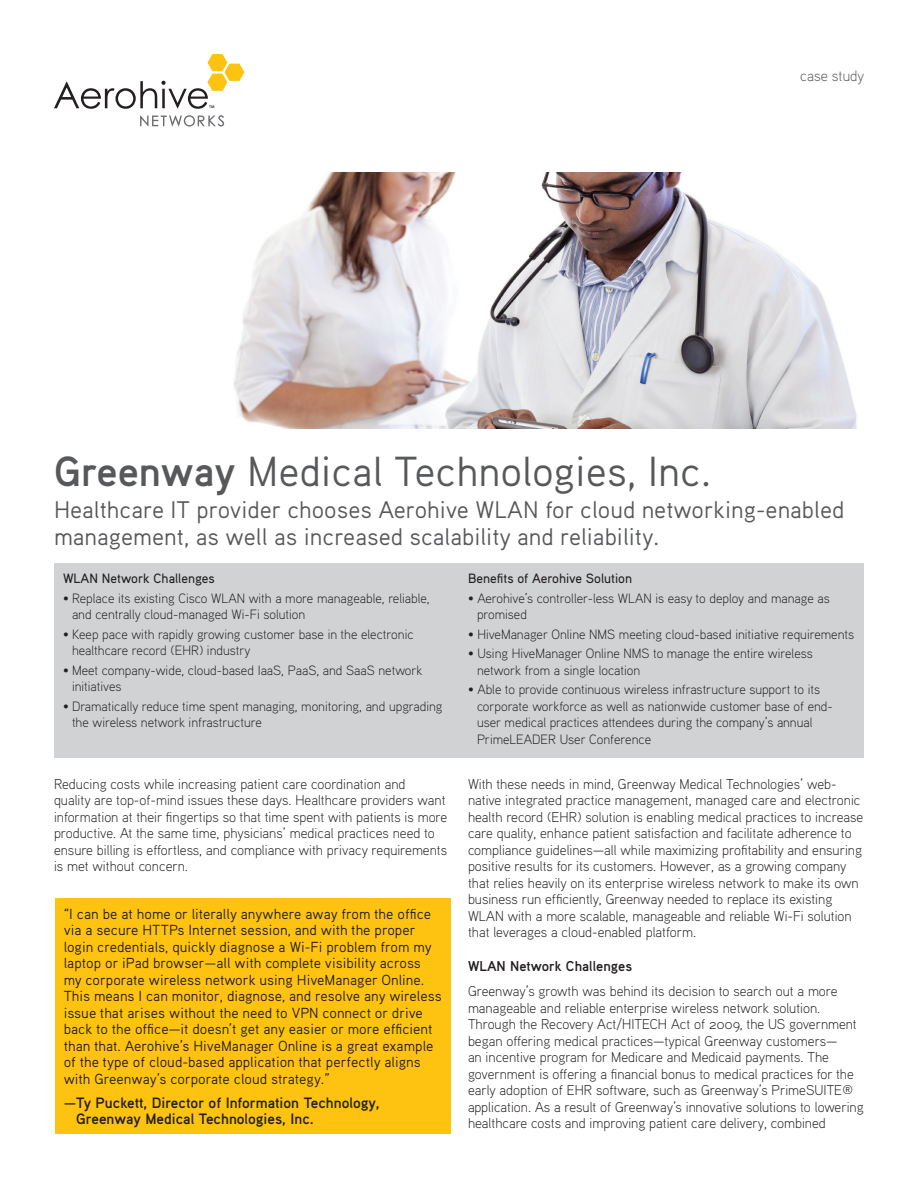
<style>
.page{position:relative;width:918px;height:1188px;background:#fff}
.page>*{position:absolute;margin:0;border:0;box-sizing:border-box;transform-origin:0 0}
.t1{font:42px "Aaux Pro";color:#57585a}
.t2{font:24px/27px "Aaux Pro";color:#57585a}
.t3{font:15px/16.5px "Aaux Pro Bold OSF";color:#231f20}
.t4{font:15px "Aaux Pro Light OSF";color:#57585a}
.t5{font:14.55px/16.5px "Aaux Pro";color:#231f20}
.t6{font:14.25px/16.5px "Aaux Pro Light OSF";color:#231f20}
.t7{font:14.25px "Aaux Pro Bold OSF";color:#231f20}
.t8{font:13.5px/16.5px "Aaux Pro Light OSF";color:#231f20}
.t9{font:500 13.5px "Aaux Pro";color:#231f20}
.s1{font-family:"Aaux Pro Bold OSF"}
</style>
<div class="page">
<svg style="left:140px;top:115px;width:84px;height:12px"></svg>
<svg style="left:54px;top:54px;width:190px;height:55px"></svg>
<img style="left:233px;top:173px;width:624px;height:256px">
<div style="left:54px;top:563px;width:810px;height:195px;background:#d1d2d4"></div>
<div style="left:55px;top:898px;width:396px;height:236px;background:#fec210"></div>
<p class="t4" style="left:800px;top:66px;width:66px">case study</p>
<h1 class="t1" style="left:54px;top:445px;width:659px"><span class="s1">Greenway</span> Medical Technologies, Inc.</h1>
<h2 class="t2" style="left:54px;top:495px;width:792px">Healthcare IT provider chooses Aerohive WLAN for cloud networking-enabled management, as well as increased scalability and reliability.</h2>
<p class="t9" style="left:63px;top:570px;width:153px">WLAN Network Challenges</p>
<p class="t8" style="left:72px;top:589px;width:359px;text-indent:-9px">• Replace its existing Cisco WLAN with a more manageable, reliable, and centrally cloud-managed Wi-Fi solution</p>
<p class="t8" style="left:72px;top:625px;width:343px;text-indent:-9px">• Keep pace with rapidly growing customer base in the electronic healthcare record (EHR) industry</p>
<p class="t8" style="left:72px;top:661px;width:352px;text-indent:-9px">• Meet company-wide, cloud-based IaaS, PaaS, and SaaS network initiatives</p>
<p class="t8" style="left:72px;top:697px;width:372px;text-indent:-9px">• Dramatically reduce time spent managing, monitoring, and upgrading the wireless network infrastructure</p>
<p class="t9" style="left:468px;top:570px;width:166px">Benefits of Aerohive Solution</p>
<p class="t8" style="left:477px;top:589px;width:354px;text-indent:-9px">• Aerohive’s controller-less WLAN is easy to deploy and manage as promised</p>
<p class="t8" style="left:468px;top:625px;width:388px">• HiveManager Online NMS meeting cloud-based initiative requirements</p>
<p class="t8" style="left:477px;top:645px;width:337px;text-indent:-9px">• Using HiveManager Online NMS to manage the entire wireless network from a single location</p>
<p class="t8" style="left:477px;top:681px;width:357px;text-indent:-9px">• Able to provide continuous wireless infrastructure support to its corporate workforce as well as nationwide customer base of end&shy;user medical practices attendees during the company’s annual PrimeLEADER User Conference</p>
<p class="t6" style="left:54px;top:775px;width:395px">Reducing costs while increasing patient care coordination and<br>quality are top-of-mind issues these days. Healthcare providers want information at their fingertips so that time spent with patients is more productive. At the same time, physicians’ medical practices need to ensure billing is effortless, and compliance with privacy requirements is met without concern.</p>
<p class="t6" style="left:468px;top:775px;width:397px">With these needs in mind, Greenway Medical Technologies’ web&shy;native integrated practice management, managed care and electronic health record (EHR) solution is enabling medical practices to increase care quality, enhance patient satisfaction and facilitate adherence to compliance guidelines—all while maximizing profitability and ensuring positive results for its customers. However, as a growing company that relies heavily on its enterprise wireless network to make its own business run efficiently, Greenway needed to replace its existing WLAN with a more scalable, manageable and reliable Wi-Fi solution that leverages a cloud-enabled platform.</p>
<p class="t7" style="left:468px;top:957px;width:166px">WLAN Network Challenges</p>
<p class="t6" style="left:468px;top:983px;width:397px">Greenway’s growth was behind its decision to search out a more manageable and reliable enterprise wireless network solution.<br>Through the Recovery Act/HITECH Act of 2009, the US government began offering medical practices—typical Greenway customers—<br>an incentive program for Medicare and Medicaid payments. The government is offering a financial bonus to medical practices for the early adoption of EHR software, such as Greenway’s PrimeSUITE® application. As a result of Greenway’s innovative solutions to lowering healthcare costs and improving patient care delivery, combined</p>
<p class="t5" style="left:64px;top:905px;width:379px">“I can be at home or literally anywhere away from the office via a secure HTTPs Internet session, and with the proper login credentials, quickly diagnose a Wi-Fi problem from my laptop or iPad browser—all with complete visibility across my corporate wireless network using HiveManager Online.<br>This means I can monitor, diagnose, and resolve any wireless issue that arises without the need to VPN connect or drive back to the office—it doesn’t get any easier or more efficient than that. Aerohive’s HiveManager Online is a great example of the type of cloud-based application that perfectly aligns with Greenway’s corporate cloud strategy.”</p>
<p class="t3" style="left:76px;top:1094px;width:305px;text-indent:-13px">—Ty Puckett, Director of Information Technology,<br>Greenway Medical Technologies, Inc.</p>
</div>
